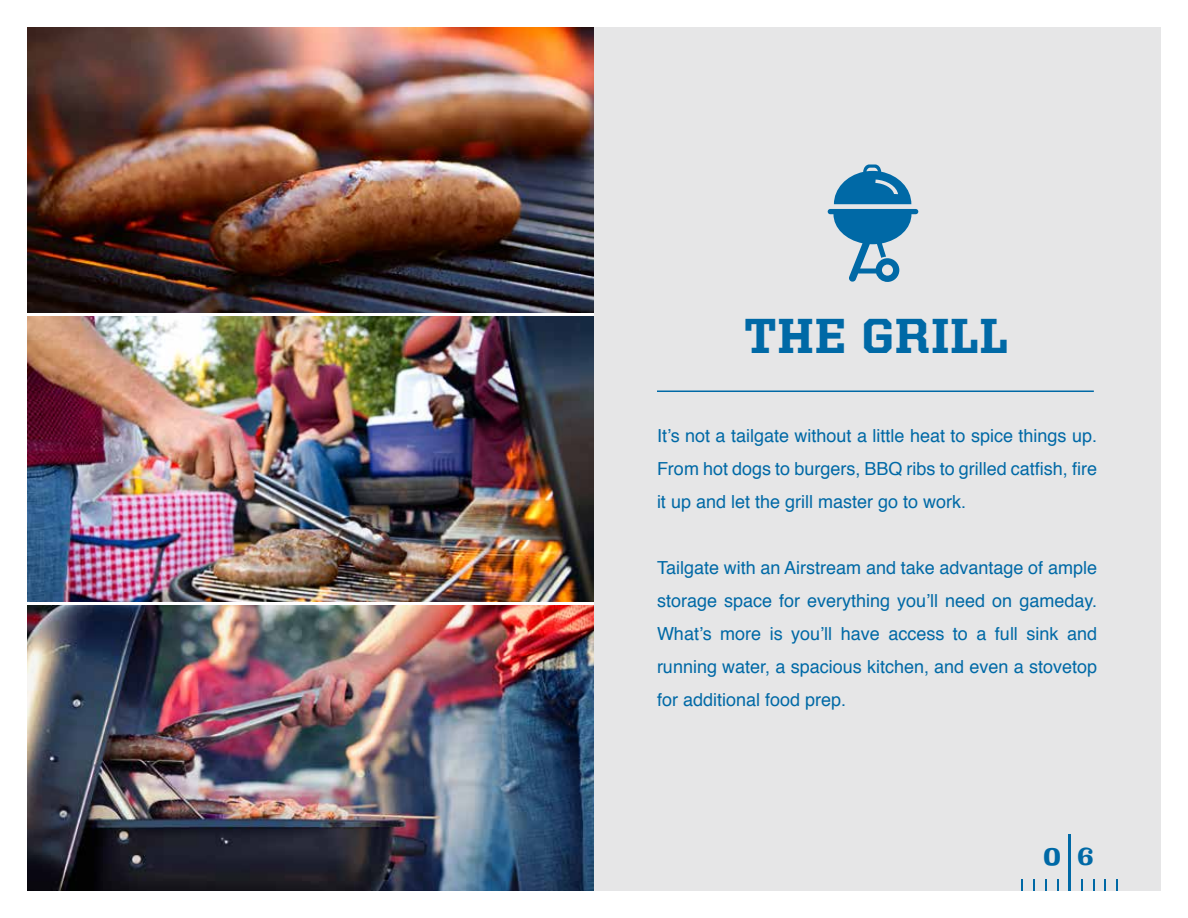
<style>
.page{position:relative;width:1188px;height:918px;background:#fff}
.page>*{position:absolute;margin:0;border:0;box-sizing:border-box;transform-origin:0 0}
.t1{font:800 49.5px "United Serif Reg";letter-spacing:.025em;color:#0069a6}
.t2{font:700 25.5px "Superclarendon";color:#0069a6}
.t3{font:18px/33px "Helvetica";color:#0069a6;text-align:justify}
</style>
<div class="page">
<img style="left:27px;top:606px;width:567px;height:285px">
<img style="left:27px;top:316px;width:567px;height:286px">
<img style="left:27px;top:27px;width:567px;height:285px">
<div style="left:594px;top:27px;width:567px;height:864px;background:#e6e6e7"></div>
<svg style="left:828px;top:164px;width:90px;height:118px"></svg>
<hr style="left:657px;top:391px;width:437px;height:1px;background:#0069a6">
<svg style="left:1116px;top:879px;width:2px;height:12px"></svg>
<svg style="left:1104px;top:879px;width:2px;height:12px"></svg>
<svg style="left:1093px;top:879px;width:2px;height:12px"></svg>
<svg style="left:1081px;top:879px;width:2px;height:12px"></svg>
<svg style="left:1057px;top:879px;width:2px;height:12px"></svg>
<svg style="left:1045px;top:879px;width:2px;height:12px"></svg>
<svg style="left:1033px;top:879px;width:2px;height:12px"></svg>
<svg style="left:1021px;top:879px;width:2px;height:12px"></svg>
<hr style="left:1068px;top:834px;width:3px;height:57px;background:#0069a6">
<h1 class="t1" style="left:744px;top:309px;width:266px">THE GRILL</h1>
<p class="t3" style="left:657px;top:419px;width:442px">It’s not a tailgate without a little heat to spice things up.<br>From hot dogs to burgers, BBQ ribs to grilled catfish, fire it up and let the grill master go to work.</p>
<p class="t3" style="left:657px;top:551px;width:442px">Tailgate with an Airstream and take advantage of ample storage space for everything you’ll need on gameday.<br>What’s more is you’ll have access to a full sink and running water, a spacious kitchen, and even a stovetop for additional food prep.</p>
<h2 class="t2" style="left:1043px;top:837px;width:53px">0 6</h2>
</div>
